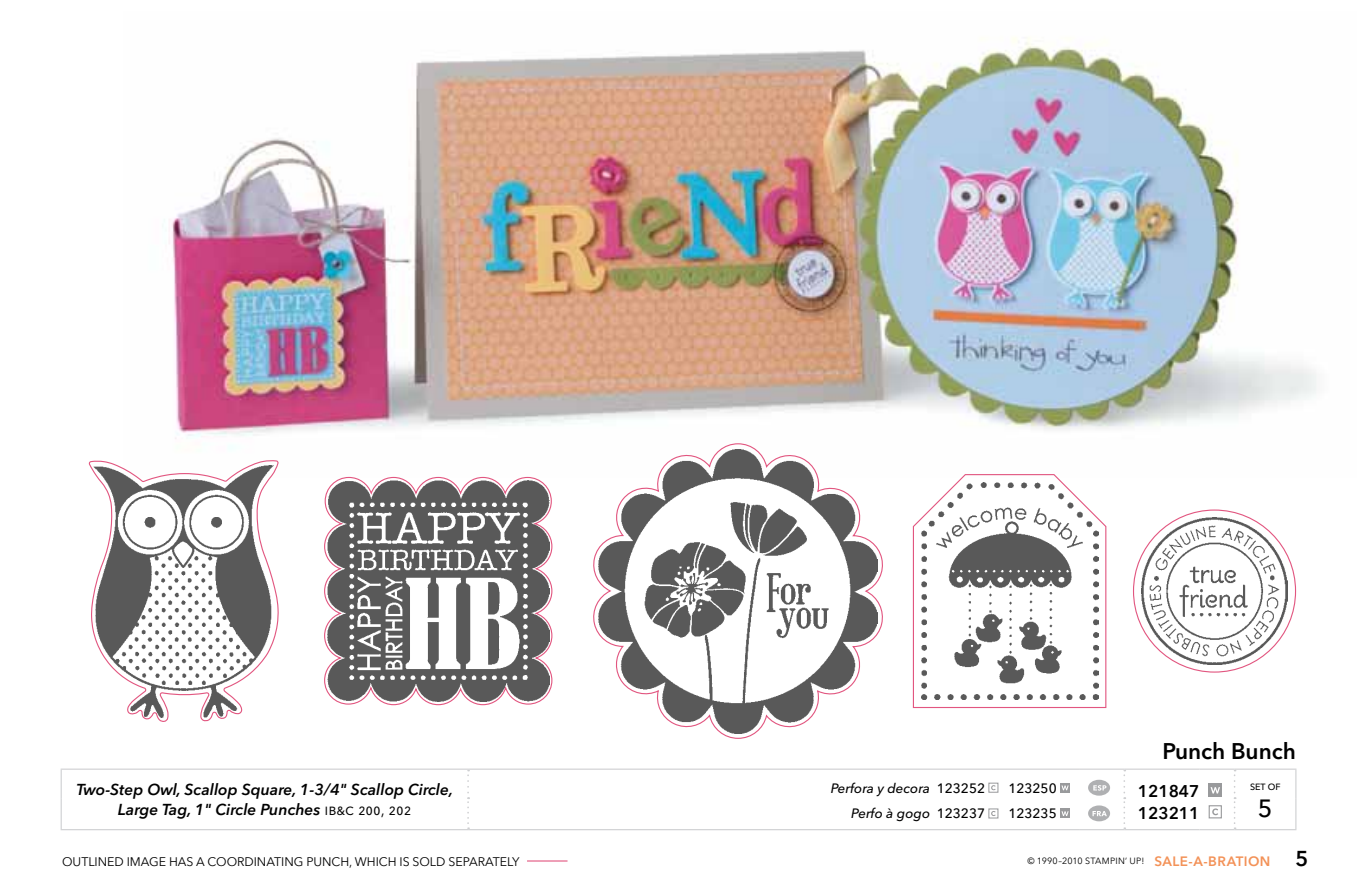
<style>
.page{position:relative;width:1357px;height:891px;background:#fff}
.page>*{position:absolute;margin:0;border:0;box-sizing:border-box;transform-origin:0 0}
.t1{font:500 24.75px "Avenir Next LT Pro";color:#000}
.t2{font:600 22.5px "Avenir Next LT Pro";color:#000}
.t3{font:600 16.88px "Avenir Next LT Pro";color:#000}
.t4{font:italic 600 15.75px "Avenir Next LT Pro";color:#000}
.t5{font:italic 500 13.5px "Avenir Next LT Pro";color:#000}
.t6{font:500 13.5px "Avenir Next LT Pro";color:#000}
.t7{font:12.38px "Avenir Next LT Pro";letter-spacing:-.005em;color:#000}
.t8{font:9px "Avenir Next LT Pro";letter-spacing:.025em;color:#000}
.t9{font:500 9px "Avenir Next LT Pro";color:#000}
.s1{font-style:normal}
.s2{font-weight:400;font-style:normal}
.s3{font-weight:600;font-size:13.5px;color:#f39258}
.s4{font-weight:600;font-size:21.38px}
</style>
<div class="page">
<img style="left:164px;top:37px;width:1153px;height:412px">
<hr style="left:527px;top:860px;width:40px;height:2px;background:#e25680">
<svg style="left:912px;top:474px;width:195px;height:235px"></svg>
<img style="left:921px;top:482px;width:177px;height:218px">
<svg style="left:88px;top:460px;width:191px;height:262px"></svg>
<img style="left:94px;top:465px;width:180px;height:252px">
<svg style="left:324px;top:476px;width:229px;height:230px"></svg>
<img style="left:327px;top:480px;width:222px;height:222px">
<svg style="left:590px;top:443px;width:296px;height:296px"></svg>
<img style="left:599px;top:449px;width:278px;height:284px">
<img style="left:1141px;top:518px;width:146px;height:146px">
<svg style="left:61px;top:770px;width:1px;height:28px"></svg>
<hr style="left:61px;top:769px;width:407px;height:1px;background:#cecfd1">
<hr style="left:468px;top:769px;width:611px;height:1px;background:#cecfd1">
<hr style="left:1079px;top:769px;width:45px;height:1px;background:#cecfd1">
<hr style="left:1124px;top:769px;width:75px;height:1px;background:#cecfd1">
<hr style="left:1199px;top:769px;width:35px;height:1px;background:#cecfd1">
<svg style="left:1295px;top:770px;width:1px;height:28px"></svg>
<hr style="left:1234px;top:769px;width:62px;height:1px;background:#cecfd1">
<hr style="left:61px;top:798px;width:1px;height:31px;background:#cecfd1">
<hr style="left:61px;top:829px;width:407px;height:1px;background:#cecfd1">
<svg style="left:467px;top:770px;width:2px;height:59px"></svg>
<hr style="left:468px;top:829px;width:611px;height:1px;background:#cecfd1">
<hr style="left:1079px;top:829px;width:45px;height:1px;background:#cecfd1">
<svg style="left:1123px;top:770px;width:2px;height:59px"></svg>
<hr style="left:1124px;top:829px;width:75px;height:1px;background:#cecfd1">
<hr style="left:1199px;top:829px;width:35px;height:1px;background:#cecfd1">
<svg style="left:1234px;top:770px;width:1px;height:59px"></svg>
<hr style="left:1295px;top:798px;width:1px;height:31px;background:#cecfd1">
<hr style="left:1234px;top:829px;width:62px;height:1px;background:#cecfd1">
<div style="left:988px;top:783px;width:10px;height:10px;border:1px solid #999a9c"></div>
<svg style="left:991px;top:785px;width:4px;height:5px"></svg>
<div style="left:1060px;top:783px;width:10px;height:10px;background:#999a9c"></div>
<svg style="left:1061px;top:785px;width:7px;height:5px"></svg>
<div style="left:1088px;top:780px;width:22px;height:16px;background:#afb0b2;border-radius:50%"></div>
<svg style="left:1093px;top:785px;width:13px;height:6px"></svg>
<div style="left:1208px;top:783px;width:14px;height:14px;background:#999a9c"></div>
<svg style="left:1210px;top:787px;width:10px;height:7px"></svg>
<div style="left:988px;top:809px;width:10px;height:9px;border:1px solid #999a9c"></div>
<svg style="left:991px;top:811px;width:4px;height:5px"></svg>
<div style="left:1060px;top:808px;width:10px;height:10px;background:#999a9c"></div>
<svg style="left:1061px;top:811px;width:7px;height:5px"></svg>
<div style="left:1088px;top:805px;width:22px;height:16px;background:#afb0b2;border-radius:50%"></div>
<svg style="left:1092px;top:811px;width:15px;height:5px"></svg>
<div style="left:1208px;top:805px;width:14px;height:13px;border:1px solid #999a9c"></div>
<svg style="left:1212px;top:808px;width:6px;height:7px"></svg>
<h2 class="t2" style="left:1162px;top:738px;width:135px">PUNCH BUNCH</h2>
<p class="t4" style="left:77px;top:780px;width:378px">Two-Step Owl, Scallop Square, 1-3/4" Scallop Circle,</p>
<p class="t5" style="left:831px;top:780px;width:156px">Perfora y decora <span class="s1">123252</span></p>
<p class="t6" style="left:1008px;top:780px;width:50px">123250</p>
<p class="t3" style="left:1138px;top:781px;width:63px">121847</p>
<p class="t9" style="left:1250px;top:782px;width:32px">SET OF</p>
<p class="t4" style="left:118px;top:800px;width:295px">Large Tag, 1" Circle Punches <span class="s2">IB&amp;C 200, 202</span></p>
<p class="t5" style="left:851px;top:806px;width:135px">Perfo à gogo <span class="s1">123237</span></p>
<p class="t6" style="left:1008px;top:806px;width:50px">123235</p>
<p class="t3" style="left:1138px;top:802px;width:63px">123211</p>
<h1 class="t1" style="left:1258px;top:793px;width:16px">5</h1>
<p class="t7" style="left:62px;top:854px;width:458px">OUTLIN ED IMAGE HAS A COORDINATING PUNCH, WHICH IS SOLD SEPARATELY</p>
<p class="t8" style="left:1027px;top:855px;width:283px">© 1990–2010 STAMPIN ’ UP! <span class="s3">SALE-A-BRATION</span> <span class="s4">5</span></p>
</div>
